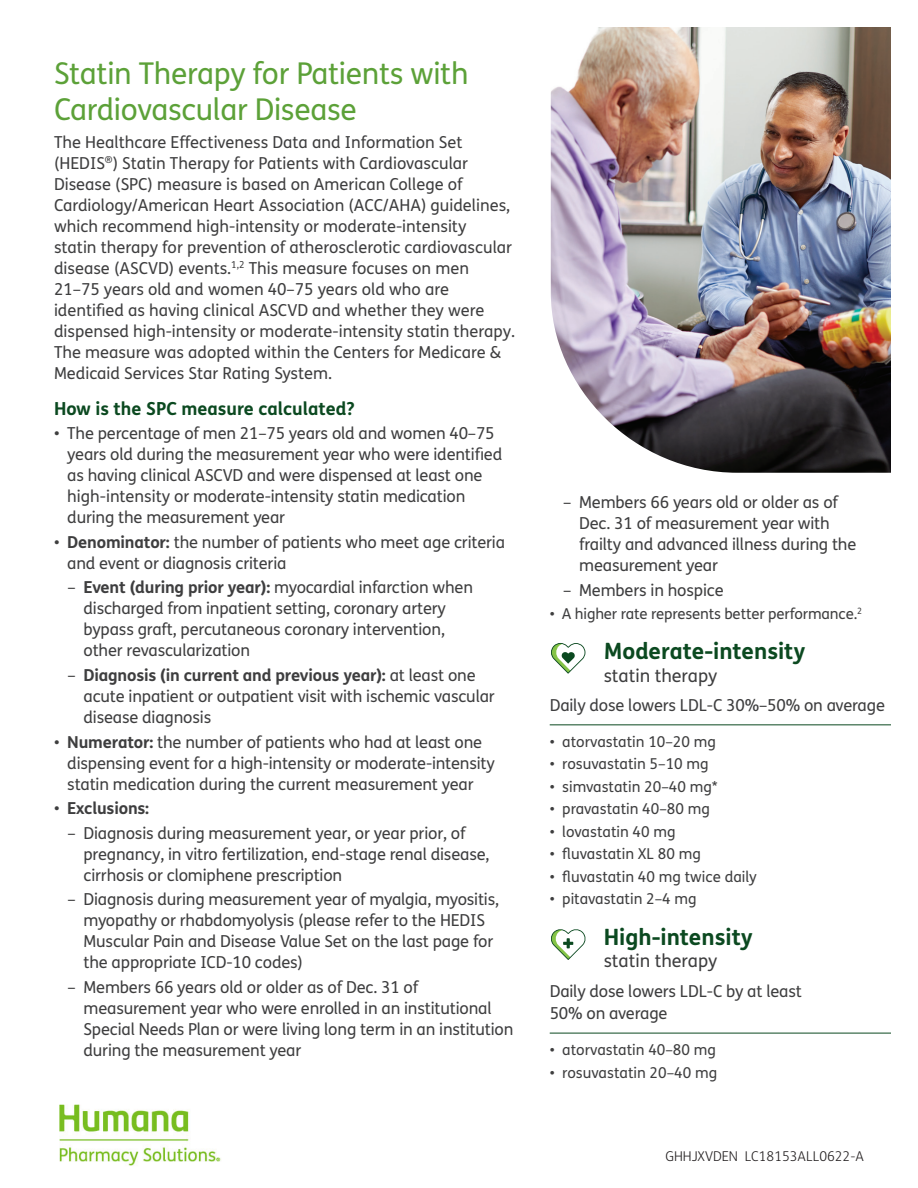
<style>
.page{position:relative;width:918px;height:1188px;background:#fff}
.page>*{position:absolute;margin:0;border:0;box-sizing:border-box;transform-origin:0 0}
.t1{font:30px/36px "FS Humana";letter-spacing:-.01em;color:#5ca138}
.t2{font:700 22.5px "FS Humana";color:#0b4920}
.t3{font:700 18px "FS Humana";color:#0b4920}
.t4{font:18px "FS Humana";color:#3e3e3f}
.t5{font:16.5px/21px "FS Humana";letter-spacing:-.01em;color:#3e3e3f}
.t6{font:700 16.5px "FS Humana";letter-spacing:-.01em;color:#3e3e3f}
.t7{font:15px "FS Humana";color:#3e3e3f}
.t8{font:300 13.5px "FS Humana";color:#231f20}
.s1{font-weight:700}
.s2{font-weight:400}
</style>
<div class="page">
<img style="left:59px;top:1104px;width:162px;height:62px">
<hr style="left:550px;top:724px;width:341px;height:1px;background:#0b4920">
<hr style="left:550px;top:1033px;width:341px;height:1px;background:#0b4920">
<svg style="left:551px;top:643px;width:35px;height:31px"></svg>
<svg style="left:551px;top:929px;width:35px;height:31px"></svg>
<img style="left:551px;top:27px;width:340px;height:446px">
<p class="t1" style="left:54px;top:55px;width:416px">Statin Therapy for Patients with<br>Cardiovascular Disease</p>
<p class="t5" style="left:54px;top:131px;width:463px">The Healthcare Effectiveness Data and Information Set (HEDIS<sup>®</sup>) Statin Therapy for Patients with Cardiovascular Disease (SPC) measure is based on American College of Cardiology/American Heart Association (ACC/AHA) guidelines, which recommend high-intensity or moderate-intensity<br>statin therapy for prevention of atherosclerotic cardiovascular disease (ASCVD) events.<sup>1,2</sup> This measure focuses on men 21–75 years old and women 40–75 years old who are identified as having clinical ASCVD and whether they were dispensed high-intensity or moderate-intensity statin therapy.<br>The measure was adopted within the Centers for Medicare &amp; Medicaid Services Star Rating System.</p>
<p class="t3" style="left:54px;top:394px;width:302px">How is the SPC measure calculated?</p>
<p class="t5" style="left:67px;top:423px;width:437px;text-indent:-13px">• The percentage of men 21–75 years old and women 40–75 years old during the measurement year who were identified as having clinical ASCVD and were dispensed at least one high-intensity or moderate-intensity statin medication during the measurement year</p>
<p class="t5" style="left:67px;top:531px;width:439px;text-indent:-13px">• <span class="s1">Denominator:</span> the number of patients who meet age criteria and event or diagnosis criteria</p>
<p class="t5" style="left:84px;top:577px;width:391px;text-indent:-16px">– <span class="s1">Event (during prior year):</span> myocardial infarction when discharged from inpatient setting, coronary artery bypass graft, percutaneous coronary intervention, other revascularization</p>
<p class="t5" style="left:84px;top:664px;width:413px;text-indent:-16px">– <span class="s1">Diagnosis (in current and previous year):</span> at least one acute inpatient or outpatient visit with ischemic vascular disease diagnosis</p>
<p class="t5" style="left:67px;top:731px;width:429px;text-indent:-13px">• <span class="s1">Numerator:</span> the number of patients who had at least one dispensing event for a high-intensity or moderate-intensity statin medication during the current measurement year</p>
<p class="t6" style="left:54px;top:796px;width:97px"><span class="s2">•</span> Exclusions:</p>
<p class="t5" style="left:84px;top:822px;width:408px;text-indent:-16px">– Diagnosis during measurement year, or year prior, of pregnancy, in vitro fertilization, end-stage renal disease, cirrhosis or clomiphene prescription</p>
<p class="t5" style="left:84px;top:889px;width:417px;text-indent:-16px">– Diagnosis during measurement year of myalgia, myositis, myopathy or rhabdomyolysis (please refer to the HEDIS Muscular Pain and Disease Value Set on the last page for the appropriate ICD-10 codes)</p>
<p class="t5" style="left:84px;top:976px;width:431px;text-indent:-16px">– Members 66 years old or older as of Dec. 31 of measurement year who were enrolled in an institutional Special Needs Plan or were living long term in an institution during the measurement year</p>
<p class="t5" style="left:579px;top:491px;width:279px;text-indent:-16px">– Members 66 years old or older as of<br>Dec. 31 of measurement year with frailty and advanced illness during the measurement year</p>
<p class="t5" style="left:563px;top:579px;width:162px">– Members in hospice</p>
<p class="t7" style="left:550px;top:603px;width:314px">• A higher rate represents better performance.<sup>2</sup></p>
<p class="t2" style="left:604px;top:634px;width:203px">Moderate-intensity</p>
<p class="t4" style="left:604px;top:663px;width:115px">statin therapy</p>
<p class="t5" style="left:550px;top:694px;width:337px">Daily dose lowers LDL-C 30%–50% on average</p>
<p class="t7" style="left:550px;top:731px;width:168px">• atorvastatin 10–20 mg</p>
<p class="t7" style="left:550px;top:754px;width:160px">• rosuvastatin 5–10 mg</p>
<p class="t7" style="left:550px;top:776px;width:170px">• simvastatin 20–40 mg*</p>
<p class="t7" style="left:550px;top:799px;width:162px">• pravastatin 40–80 mg</p>
<p class="t7" style="left:550px;top:821px;width:127px">• lovastatin 40 mg</p>
<p class="t7" style="left:550px;top:844px;width:153px">• fluvastatin XL 80 mg</p>
<p class="t7" style="left:550px;top:866px;width:209px">• fluvastatin 40 mg twice daily</p>
<p class="t7" style="left:550px;top:889px;width:149px">• pitavastatin 2–4 mg</p>
<p class="t2" style="left:604px;top:920px;width:151px">High-intensity</p>
<p class="t4" style="left:604px;top:949px;width:115px">statin therapy</p>
<p class="t5" style="left:550px;top:979px;width:254px;line-height:22.5px">Daily dose lowers LDL-C by at least<br>50% on average</p>
<p class="t7" style="left:550px;top:1040px;width:168px">• atorvastatin 40–80 mg</p>
<p class="t7" style="left:550px;top:1062px;width:169px">• rosuvastatin 20–40 mg</p>
<p class="t8" style="left:665px;top:1147px;width:200px">GHHJXVDEN LC18153ALL0622-A</p>
</div>
